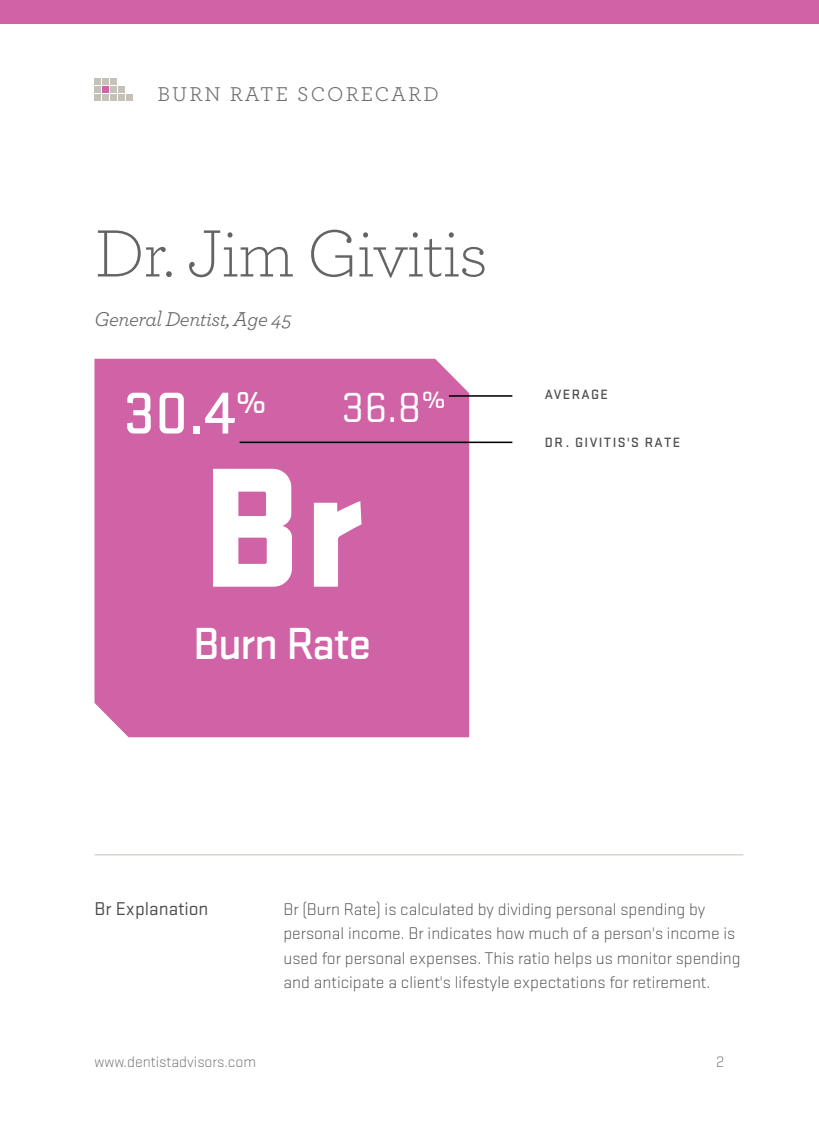
<style>
.page{position:relative;width:819px;height:1134px;background:#fff}
.page>*{position:absolute;margin:0;border:0;box-sizing:border-box;transform-origin:0 0}
.t1{font:900 177.1px "Stratum 1";color:#fff}
.t2{font:300 70px "Archer";letter-spacing:-.025em;color:#636466}
.t3{font:500 61.25px "Stratum 1";color:#fff}
.t4{font:500 46.73px "Stratum 1";letter-spacing:-.03em;color:#fff}
.t5{font:43.75px "Stratum 1";color:#fff}
.t6{font:italic 21px "Archer";letter-spacing:-.025em;color:#636466}
.t7{font:21px "Archer";letter-spacing:.1em;color:#6d6e71}
.t8{font:19.25px "Stratum 1";color:#4d4d4f}
.t9{font:300 17.5px/24.5px "Stratum 1";color:#4d4d4f}
.t10{font:300 15.75px "Stratum 1";color:#6d6e71}
.t11{font:500 14px "Stratum 1";letter-spacing:.1em;color:#4d4d4f}
</style>
<div class="page">
<div style="left:0;top:0;width:819px;height:24px;background:#d063a5"></div>
<svg style="left:95px;top:79px;width:6px;height:14px"></svg>
<div style="left:95px;top:94px;width:6px;height:7px;background:#c5c1b9"></div>
<div style="left:102px;top:79px;width:7px;height:6px;background:#c5c2ba"></div>
<div style="left:102px;top:87px;width:7px;height:6px;background:#d063a5"></div>
<div style="left:102px;top:94px;width:7px;height:7px;background:#c5c2ba"></div>
<div style="left:110px;top:79px;width:7px;height:6px;background:#c5c2ba"></div>
<div style="left:110px;top:87px;width:7px;height:6px;background:#c5c1b9"></div>
<svg style="left:118px;top:87px;width:6px;height:6px"></svg>
<div style="left:110px;top:94px;width:7px;height:7px;background:#c5c2ba"></div>
<div style="left:118px;top:94px;width:6px;height:7px;background:#c5c1b9"></div>
<div style="left:126px;top:94px;width:6px;height:7px;background:#c5c1b9"></div>
<hr style="left:95px;top:854px;width:648px;height:1px;background:#c5c1b9">
<div style="left:94px;top:359px;width:375px;height:378px;background:#d063a5"></div>
<hr style="left:240px;top:442px;width:272px;height:1px;background:#000">
<hr style="left:449px;top:395px;width:63px;height:2px;background:#000">
<p class="t7" style="left:158px;top:84px;width:283px">BURN RATE SCORECARD</p>
<h2 class="t2" style="left:94px;top:220px;width:395px">Dr. Jim Givitis</h2>
<p class="t6" style="left:94px;top:309px;width:199px">General Dentist, Age 45</p>
<h3 class="t3" style="left:123px;top:372px;width:145px">30.4<sup>%</sup></h3>
<h3 class="t5" style="left:342px;top:393px;width:106px">36.8<sup>%</sup></h3>
<h1 class="t1" style="left:201px;top:422px;width:164px">Br</h1>
<h3 class="t4" style="left:193px;top:615px;width:180px">Burn Rate</h3>
<p class="t11" style="left:545px;top:388px;width:65px">AVERAGE</p>
<p class="t11" style="left:545px;top:437px;width:137px">DR . GIVITIS'S RATE</p>
<p class="t8" style="left:94px;top:902px;width:116px">Br Explanation</p>
<p class="t9" style="left:283px;top:898px;width:458px">Br (Burn Rate) is calculated by dividing personal spending by personal income. Br indicates how much of a person's income is used for personal expenses. This ratio helps us monitor spending and anticipate a client's lifestyle expectations for retirement.</p>
<p class="t10" style="left:94px;top:1055px;width:163px">www.dentistadvisors.com</p>
<p class="t10" style="left:716px;top:1055px;width:10px">2</p>
</div>
